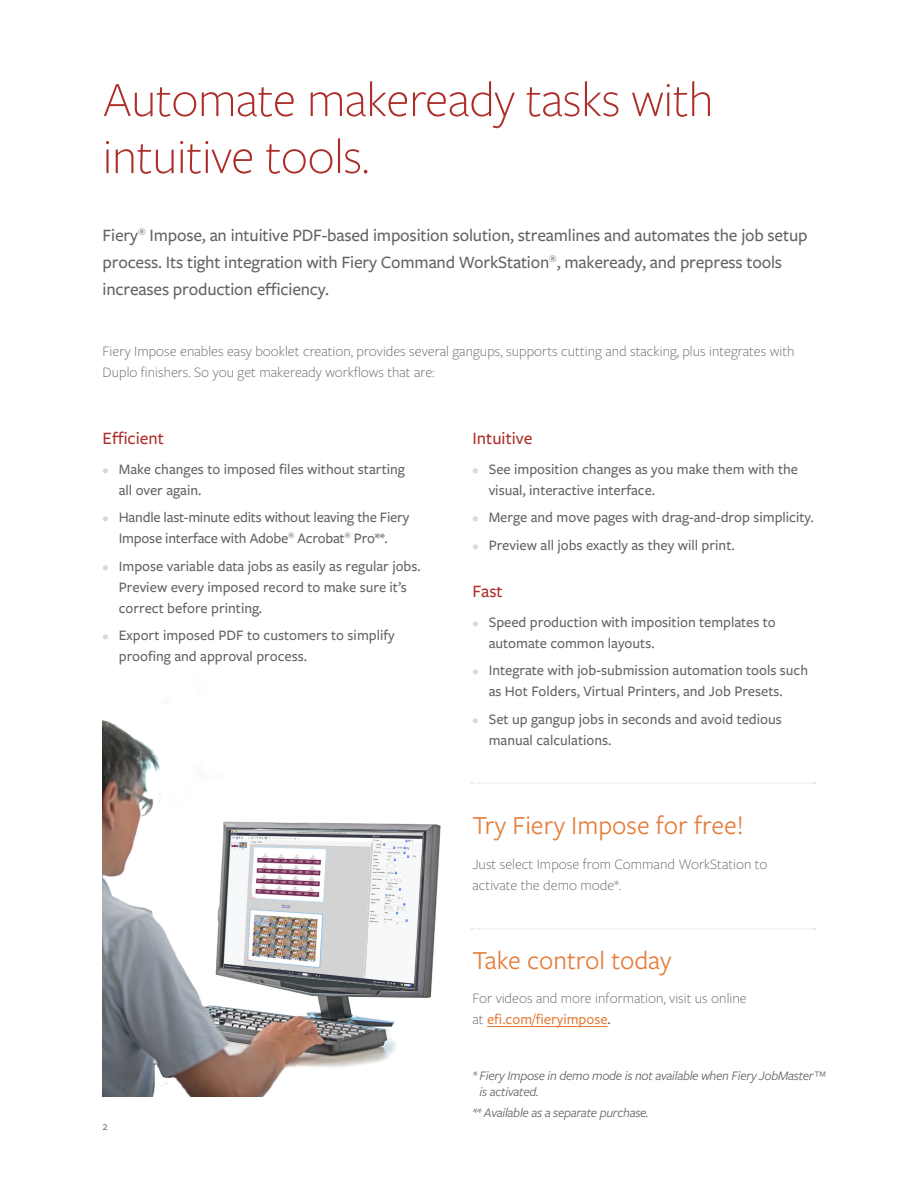
<style>
.page{position:relative;width:918px;height:1188px;background:#fff}
.page>*{position:absolute;margin:0;border:0;box-sizing:border-box;transform-origin:0 0}
.t1{font:300 51px/57px "Freight Sans Pro";letter-spacing:-.01em;color:#ad2d29}
.t2{font:27px "Freight Sans Pro";color:#e47d3a}
.t3{font:500 18px/27px "Freight Sans Pro";letter-spacing:-.01em;color:#636366}
.t4{font:500 18px "Freight Sans Pro";color:#ad2d29}
.t5{font:500 15px/21px "Freight Sans Pro";color:#636366}
.t6{font:300 15px/21px "Freight Sans Pro";color:#636366}
.t7{font:italic 13.5px/16.5px "Freight Sans Pro";letter-spacing:-.02em;color:#636366}
.t8{font:12px "Freight Sans Pro";color:#636366}
.s1{font-weight:400;font-size:13.5px;color:#dcd8d7}
.s2{font-weight:500;color:#e47d3a}
.s3{font-weight:500}
</style>
<div class="page">
<img style="left:103px;top:720px;width:338px;height:376px">
<hr style="left:487px;top:1026px;width:121px;height:1px;background:#e47d3a">
<svg style="left:472px;top:782px;width:344px;height:2px"></svg>
<svg style="left:472px;top:928px;width:344px;height:1px"></svg>
<h1 class="t1" style="left:103px;top:69px;width:612px">Automate makeready tasks with intuitive tools.</h1>
<p class="t3" style="left:103px;top:220px;width:707px">Fiery<sup>®</sup> Impose, an intuitive PDF-based imposition solution, streamlines and automates the job setup process. Its tight integration with Fiery Command WorkStation<sup>®</sup>, makeready, and prepress tools increases production efficiency.</p>
<p class="t6" style="left:103px;top:340px;width:693px">Fiery Impose enables easy booklet creation, provides several gangups, supports cutting and stacking, plus integrates with<br>Duplo finishers. So you get makeready workflows that are:</p>
<p class="t4" style="left:103px;top:426px;width:63px">Efficient</p>
<p class="t5" style="left:119px;top:458px;width:288px;text-indent:-16px"><span class="s1">•</span> Make changes to imposed files without starting all over again.</p>
<p class="t5" style="left:103px;top:507px;width:308px;text-align:center"><span class="s1">•</span> Handle last-minute edits without leaving the Fiery<br>Impose interface with Adobe<sup>®</sup> Acrobat<sup>®</sup> Pro**.</p>
<p class="t5" style="left:119px;top:555px;width:303px;text-indent:-16px"><span class="s1">•</span> Impose variable data jobs as easily as regular jobs.<br>Preview every imposed record to make sure it’s correct before printing.</p>
<p class="t5" style="left:119px;top:624px;width:278px;text-indent:-16px"><span class="s1">•</span> Export imposed PDF to customers to simplify proofing and approval process.</p>
<p class="t8" style="left:103px;top:1118px;width:7px">2</p>
<p class="t4" style="left:472px;top:426px;width:61px">Intuitive</p>
<p class="t5" style="left:489px;top:458px;width:311px;text-indent:-16px"><span class="s1">•</span> See imposition changes as you make them with the visual, interactive interface.</p>
<p class="t5" style="left:472px;top:507px;width:343px"><span class="s1">•</span> Merge and move pages with drag-and-drop simplicity.</p>
<p class="t5" style="left:472px;top:534px;width:264px"><span class="s1">•</span> Preview all jobs exactly as they will print.</p>
<p class="t4" style="left:472px;top:579px;width:32px">Fast</p>
<p class="t5" style="left:489px;top:611px;width:289px;text-indent:-16px"><span class="s1">•</span> Speed production with imposition templates to automate common layouts.</p>
<p class="t5" style="left:489px;top:659px;width:321px;text-indent:-16px"><span class="s1">•</span> Integrate with job-submission automation tools such as Hot Folders, Virtual Printers, and Job Presets.</p>
<p class="t5" style="left:489px;top:708px;width:295px;text-indent:-16px"><span class="s1">•</span> Set up gangup jobs in seconds and avoid tedious manual calculations.</p>
<h2 class="t2" style="left:472px;top:807px;width:273px">Try Fiery Impose for free!</h2>
<p class="t6" style="left:472px;top:853px;width:297px">Just select Impose from Command WorkStation to activate the demo mode*.</p>
<h2 class="t2" style="left:472px;top:942px;width:201px">Take control today</h2>
<p class="t6" style="left:472px;top:987px;width:276px">For videos and more information, visit us online at <span class="s2">efi.com/fieryimpose</span><span class="s3">.</span></p>
<p class="t7" style="left:480px;top:1066px;width:348px;text-indent:-7px">* Fiery Impose in demo mode is not available when Fiery JobMaster™ is activated.</p>
<p class="t7" style="left:472px;top:1104px;width:178px">** Available as a separate purchase.</p>
</div>
